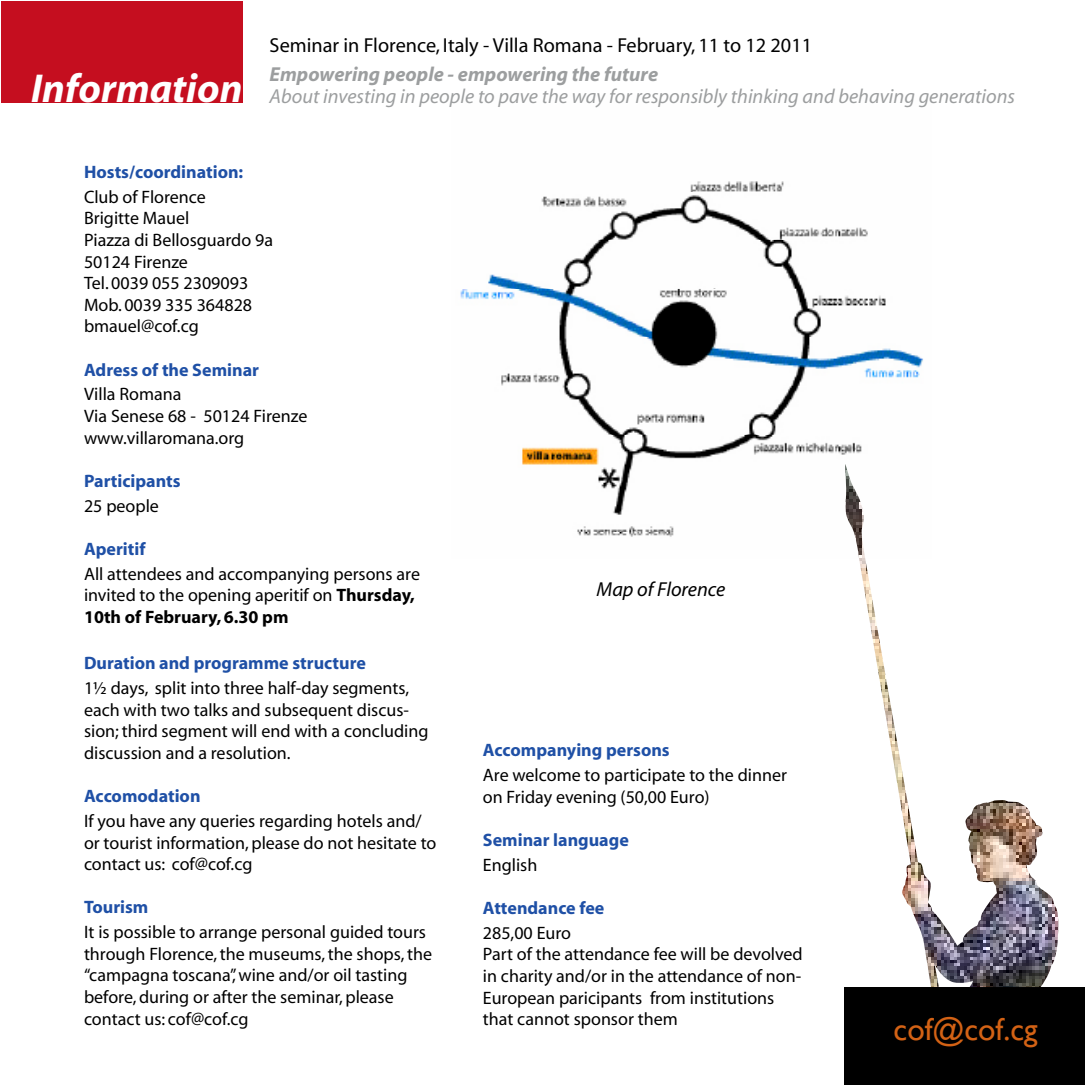
<style>
.page{position:relative;width:1085px;height:1085px;background:#fff}
.page>*{position:absolute;margin:0;border:0;box-sizing:border-box;transform-origin:0 0}
.t1{font:italic 700 40.5px "Myriad";color:#fff}
.t2{font:31.5px "Gill Sans";color:#d36215}
.t3{font:italic 20.25px "Myriad";color:#9c9e9f}
.t4{font:20.25px "Myriad";color:#000}
.t5{font:italic 700 20.25px "Myriad";color:#9c9e9f}
.t6{font:italic 20.25px "Myriad";color:#000}
.t7{font:18px/21.6px "Myriad";color:#000}
.t8{font:700 18px "Myriad";color:#1f50a6}
.s1{font-weight:700}
</style>
<div class="page">
<img style="left:460px;top:181px;width:463px;height:356px">
<div style="left:1px;top:1px;width:242px;height:102px;background:#c50e1f"></div>
<div style="left:844px;top:987px;width:240px;height:97px;background:#000"></div>
<img style="left:844px;top:464px;width:214px;height:522px">
<h1 class="t1" style="left:31px;top:68px;width:213px">Information</h1>
<p class="t4" style="left:269px;top:35px;width:544px">Seminar in Florence, Italy - Villa Romana - February, 11 to 12 2011</p>
<p class="t5" style="left:269px;top:63px;width:390px">Empowering people - empowering the future</p>
<p class="t3" style="left:269px;top:86px;width:746px">About investing in people to pave the way for responsibly thinking and behaving generations</p>
<p class="t8" style="left:84px;top:162px;width:161px">Hosts/coordination:</p>
<p class="t7" style="left:84px;top:186px;width:190px">Club of Florence<br>Brigitte Mauel<br>Piazza di Bellosguardo 9a<br>50124 Firenze<br>Tel. 0039 055 2309093<br>Mob. 0039 335 364828 bmauel@cof.cg</p>
<p class="t8" style="left:84px;top:360px;width:176px">Adress of the Seminar</p>
<p class="t7" style="left:84px;top:384px;width:225px">Villa Romana<br>Via Senese 68 - 50124 Firenze www.villaromana.org</p>
<p class="t8" style="left:84px;top:471px;width:98px">Participants</p>
<p class="t7" style="left:84px;top:495px;width:76px">25 people</p>
<p class="t8" style="left:84px;top:539px;width:63px">Aperitif</p>
<p class="t7" style="left:84px;top:563px;width:337px">All attendees and accompanying persons are invited to the opening aperitif on <span class="s1">Thursday,<br>10th of February, 6.30 pm</span></p>
<p class="t8" style="left:84px;top:654px;width:283px">Duration and programme structure</p>
<p class="t7" style="left:84px;top:678px;width:346px">1½ days, split into three half-day segments, each with two talks and subsequent discus&shy;sion; third segment will end with a concluding discussion and a resolution.</p>
<p class="t8" style="left:84px;top:786px;width:118px">Accomodation</p>
<p class="t7" style="left:84px;top:810px;width:354px">If you have any queries regarding hotels and/ or tourist information, please do not hesitate to contact us: cof@cof.cg</p>
<p class="t8" style="left:84px;top:898px;width:66px">Tourism</p>
<p class="t7" style="left:84px;top:922px;width:349px">It is possible to arrange personal guided tours through Florence, the museums, the shops, the “campagna toscana”, wine and/or oil tasting before, during or after the seminar, please contact us: cof@cof.cg</p>
<p class="t6" style="left:596px;top:579px;width:130px">Map of Florence</p>
<p class="t8" style="left:483px;top:740px;width:188px">Accompanying persons</p>
<p class="t7" style="left:483px;top:765px;width:305px">Are welcome to participate to the dinner on Friday evening (50,00 Euro)</p>
<p class="t8" style="left:483px;top:830px;width:147px">Seminar language</p>
<p class="t7" style="left:483px;top:854px;width:56px">English</p>
<p class="t8" style="left:483px;top:898px;width:123px">Attendance fee</p>
<p class="t7" style="left:483px;top:922px;width:321px">285,00 Euro<br>Part of the attendance fee will be devolved in charity and/or in the attendance of non-<br>European paricipants from institutions that cannot sponsor them</p>
<h2 class="t2" style="left:893px;top:1010px;width:146px">cof@cof.cg</h2>
</div>
